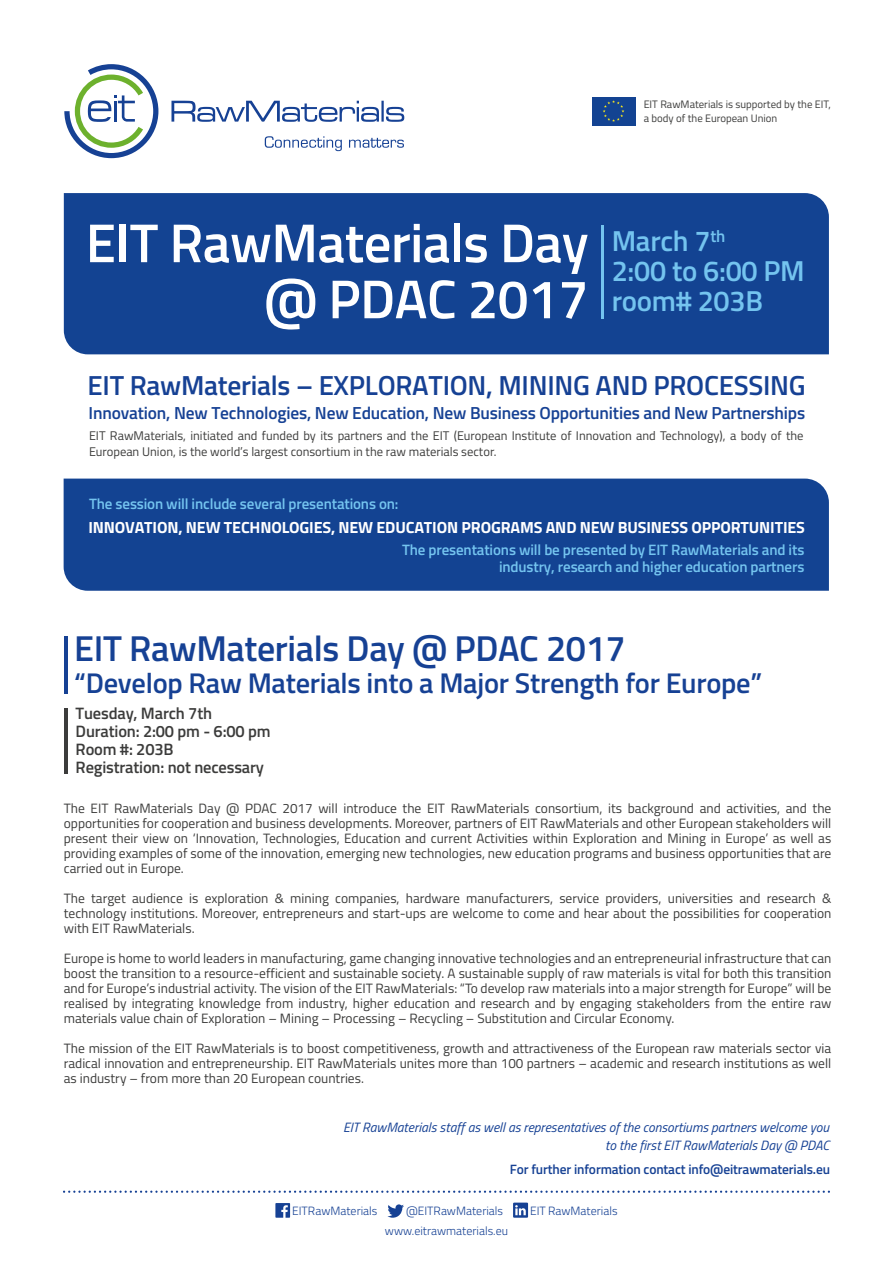
<style>
.page{position:relative;width:893px;height:1263px;background:#fff}
.page>*{position:absolute;margin:0;border:0;box-sizing:border-box;transform-origin:0 0}
.t1{font:600 54.75px/56.1px "Titillium";letter-spacing:-.01em;color:#fff;text-align:right}
.t2{font:600 36px "Titillium";letter-spacing:-.01em;color:#164194}
.t3{font:600 28.8px/30px "Titillium";letter-spacing:-.01em;color:#74c4ef}
.t4{font:600 28.5px "Titillium";letter-spacing:-.01em;color:#164194}
.t5{font:600 27.6px "Titillium";letter-spacing:-.01em;color:#164194}
.t6{font:600 17.4px "Titillium";letter-spacing:-.01em;color:#164194}
.t7{font:600 16.5px/18px "Titillium";letter-spacing:-.01em;color:#3c3c3b}
.t8{font:700 16.2px "Titillium";letter-spacing:-.01em;color:#fff}
.t9{font:600 15px/16.6px "Titillium";letter-spacing:-.01em;color:#74c4ef;text-align:right}
.t10{font:13.5px/15px "Titillium";color:#3c3c3b;text-align:justify}
.t11{font:italic 13.5px/18px "Titillium";color:#164194;text-align:right}
.t12{font:600 13.5px "Titillium";letter-spacing:-.01em;color:#164194}
.t13{font:12.6px/15.3px "Titillium";color:#3c3c3b}
.t14{font:300 12px "Titillium";color:#164194}
.t15{font:10.8px/13.4px "Titillium";color:#3c3c3b}
</style>
<div class="page">
<svg style="left:635px;top:97px;width:1px;height:29px"></svg>
<div style="left:592px;top:97px;width:43px;height:29px;background:#134392"></div>
<svg style="left:603px;top:100px;width:21px;height:22px"></svg>
<svg style="left:265px;top:136px;width:77px;height:15px"></svg>
<svg style="left:349px;top:138px;width:55px;height:10px"></svg>
<svg style="left:64px;top:64px;width:94px;height:94px"></svg>
<svg style="left:171px;top:101px;width:233px;height:21px"></svg>
<div style="left:64px;top:193px;width:765px;height:161px;background:#134392"></div>
<hr style="left:601px;top:225px;width:3px;height:93px;background:#74c4ef">
<svg style="left:275px;top:1203px;width:15px;height:15px"></svg>
<svg style="left:387px;top:1204px;width:17px;height:14px"></svg>
<svg style="left:513px;top:1202px;width:15px;height:16px"></svg>
<svg style="left:63px;top:1190px;width:767px;height:3px"></svg>
<hr style="left:64px;top:708px;width:4px;height:66px;background:#3c3c3b">
<hr style="left:64px;top:636px;width:4px;height:58px;background:#164194">
<div style="left:64px;top:479px;width:765px;height:112px;background:#134392"></div>
<p class="t15" style="left:644px;top:97px;width:189px">EIT RawMaterials is supported by the EIT, a body of the European Union</p>
<h1 class="t1" style="left:86px;top:212px;width:504px">EIT RawMaterials Day @ PDAC 2017</h1>
<h3 class="t3" style="left:612px;top:225px;width:195px">March 7<sup>th<br></sup>2:00 to 6:00 PM room# 203B</h3>
<h3 class="t5" style="left:88px;top:365px;width:720px">EIT RawMaterials – EXPLORATION, MINING AND PROCESSING</h3>
<p class="t13" style="left:89px;top:428px;width:716px">EIT RawMaterials, initiated and funded by its partners and the EIT (European Institute of Innovation and Technology), a body of the<br>European Union, is the world’s largest consortium in the raw materials sector.</p>
<p class="t6" style="left:88px;top:399px;width:718px">Innovation, New Technologies, New Education, New Business Opportunities and New Partnerships</p>
<p class="t9" style="left:89px;top:494px;width:311px">The session will include several presentations on:</p>
<p class="t8" style="left:88px;top:514px;width:718px">INNOVATION, NEW TECHNOLOGIES, NEW EDUCATION PROGRAMS AND NEW BUSINESS OPPORTUNITIES</p>
<p class="t9" style="left:402px;top:540px;width:404px">The presentations will be presented by EIT RawMaterials and its industry, research and higher education partners</p>
<h2 class="t2" style="left:74px;top:622px;width:553px">EIT RawMaterials Day @ PDAC 2017</h2>
<h3 class="t4" style="left:74px;top:662px;width:689px">“Develop Raw Materials into a Major Strength for Europe”</h3>
<p class="t7" style="left:76px;top:704px;width:196px">Tuesday, March 7th<br>Duration: 2:00 pm - 6:00 pm<br>Room #: 203B<br>Registration: not necessary</p>
<p class="t10" style="left:64px;top:800px;width:769px">The EIT RawMaterials Day @ PDAC 2017 will introduce the EIT RawMaterials consortium, its background and activities, and the opportunities for cooperation and business developments. Moreover, partners of EIT RawMaterials and other European stakeholders will present their view on ‘Innovation, Technologies, Education and current Activities within Exploration and Mining in Europe’ as well as providing examples of some of the innovation, emerging new technologies, new education programs and business opportunities that are carried out in Europe.</p>
<p class="t10" style="left:64px;top:890px;width:769px">The target audience is exploration &amp; mining companies, hardware manufacturers, service providers, universities and research &amp; technology institutions. Moreover, entrepreneurs and start-ups are welcome to come and hear about the possibilities for cooperation with EIT RawMaterials.</p>
<p class="t10" style="left:64px;top:950px;width:769px">Europe is home to world leaders in manufacturing, game changing innovative technologies and an entrepreneurial infrastructure that can boost the transition to a resource-efficient and sustainable society. A sustainable supply of raw materials is vital for both this transition and for Europe’s industrial activity. The vision of the EIT RawMaterials: “To develop raw materials into a major strength for Europe” will be realised by integrating knowledge from industry, higher education and research and by engaging stakeholders from the entire raw materials value chain of Exploration – Mining – Processing – Recycling – Substitution and Circular Economy.</p>
<p class="t10" style="left:64px;top:1040px;width:769px">The mission of the EIT RawMaterials is to boost competitiveness, growth and attractiveness of the European raw materials sector via radical innovation and entrepreneurship. EIT RawMaterials unites more than 100 partners – academic and research institutions as well as industry – from more than 20 European countries.</p>
<p class="t11" style="left:343px;top:1117px;width:488px">EIT RawMaterials staff as well as representatives of the consortiums partners welcome you to the first EIT RawMaterials Day @ PDAC</p>
<p class="t12" style="left:510px;top:1159px;width:322px">For further information contact info@eitrawmaterials.eu</p>
<p class="t14" style="left:292px;top:1202px;width:87px">EITRawMaterials</p>
<p class="t14" style="left:406px;top:1202px;width:98px">@EITRawMaterials</p>
<p class="t14" style="left:530px;top:1202px;width:89px">EIT RawMaterials</p>
<p class="t14" style="left:385px;top:1222px;width:125px">www.eitrawmaterials.eu</p>
</div>
